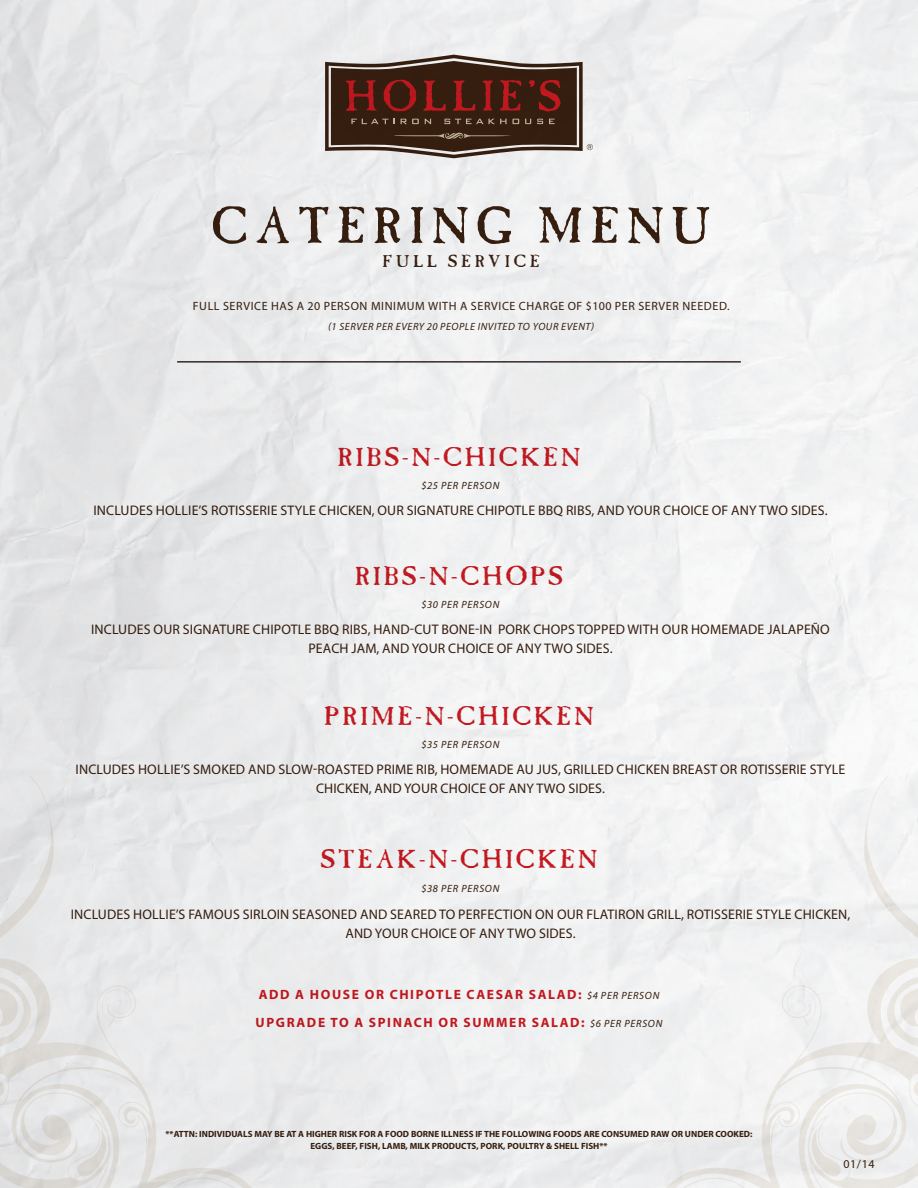
<style>
.page{position:relative;width:918px;height:1188px;background:#fff}
.page>*{position:absolute;margin:0;border:0;box-sizing:border-box;transform-origin:0 0}
.t1{font:51.9px "Caslon Antique";letter-spacing:.13em;color:#3a2111}
.t2{font:27px "Caslon Antique";letter-spacing:.1em;color:#cd1b22}
.t3{font:17.55px "Caslon Antique";letter-spacing:.2em;color:#3a2111}
.t4{font:13.95px/19.5px "Myriad Pro";letter-spacing:.01em;color:#3a2111;text-align:center}
.t5{font:700 13.5px "Myriad Pro";letter-spacing:.12em;color:#cd1b22}
.t6{font:12px "Myriad Pro";letter-spacing:.05em;color:#3a2111}
.t7{font:italic 10.5px "Myriad Pro";letter-spacing:.07em;color:#3a2111}
.t8{font:italic 10.5px "Myriad Pro";letter-spacing:.05em;color:#3a2111}
.t9{font:700 9px/12px "Myriad Pro";color:#3a2111;text-align:center}
.s1{font-weight:400;font-style:italic;font-size:10.5px;color:#3a2111}
</style>
<div class="page">
<img style="left:0;top:0;width:918px;height:1188px">
<p class="t1" style="left:211px;top:202px;width:501px">CATERING MENU</p>
<p class="t3" style="left:383px;top:253px;width:159px">FULL SERVICE</p>
<p class="t6" style="left:193px;top:299px;width:538px">FULL SERVICE HAS A 20 PERSON MINIMUM WITH A SERVICE CHARGE OF $100 PER SERVER NEEDED.</p>
<p class="t8" style="left:328px;top:320px;width:267px">(1 SERVER PER EVERY 20 PEOPLE INVITED TO YOUR EVENT)</p>
<p class="t2" style="left:338px;top:445px;width:245px">RIBS-N-CHICKEN</p>
<p class="t7" style="left:421px;top:479px;width:79px">$25 PER PERSON</p>
<p class="t4" style="left:93px;top:501px;width:736px">INCLUDES HOLLIE’S ROTISSERIE STYLE CHICKEN, OUR SIGNATURE CHIPOTLE BBQ RIBS, AND YOUR CHOICE OF ANY TWO SIDES.</p>
<p class="t2" style="left:355px;top:564px;width:210px">RIBS-N-CHOPS</p>
<p class="t7" style="left:421px;top:598px;width:79px">$30 PER PERSON</p>
<p class="t4" style="left:91px;top:619px;width:740px">INCLUDES OUR SIGNATURE CHIPOTLE BBQ RIBS, HAND-CUT BONE-IN PORK CHOPS TOPPED WITH OUR HOMEMADE JALAPEÑO<br>PEACH JAM, AND YOUR CHOICE OF ANY TWO SIDES.</p>
<p class="t2" style="left:324px;top:704px;width:271px">PRIME-N-CHICKEN</p>
<p class="t7" style="left:421px;top:738px;width:79px">$35 PER PERSON</p>
<p class="t4" style="left:76px;top:759px;width:771px">INCLUDES HOLLIE’S SMOKED AND SLOW-ROASTED PRIME RIB, HOMEMADE AU JUS, GRILLED CHICKEN BREAST OR ROTISSERIE STYLE<br>CHICKEN, AND YOUR CHOICE OF ANY TWO SIDES.</p>
<p class="t2" style="left:321px;top:847px;width:278px">STEAK-N-CHICKEN</p>
<p class="t7" style="left:421px;top:882px;width:79px">$38 PER PERSON</p>
<p class="t4" style="left:71px;top:904px;width:781px">INCLUDES HOLLIE’S FAMOUS SIRLOIN SEASONED AND SEARED TO PERFECTION ON OUR FLATIRON GRILL, ROTISSERIE STYLE CHICKEN,<br>AND YOUR CHOICE OF ANY TWO SIDES.</p>
<p class="t5" style="left:259px;top:986px;width:402px">ADD A HOUSE OR CHIPOTLE CAESAR SALAD: <span class="s1">$4 PER PERSON</span></p>
<p class="t5" style="left:256px;top:1014px;width:408px">UPGRADE TO A SPINACH OR SUMMER SALAD: <span class="s1">$6 PER PERSON</span></p>
<p class="t9" style="left:166px;top:1128px;width:588px">**ATTN: INDIVIDUALS MAY BE AT A HIGHER RISK FOR A FOOD BORNE ILLNESS IF THE FOLLOWING FOODS ARE CONSUMED RAW OR UNDER COOKED:<br>EGGS, BEEF, FISH, LAMB, MILK PRODUCTS, PORK, POULTRY &amp; SHELL FISH**</p>
<p class="t6" style="left:843px;top:1157px;width:33px">01/14</p>
</div>
